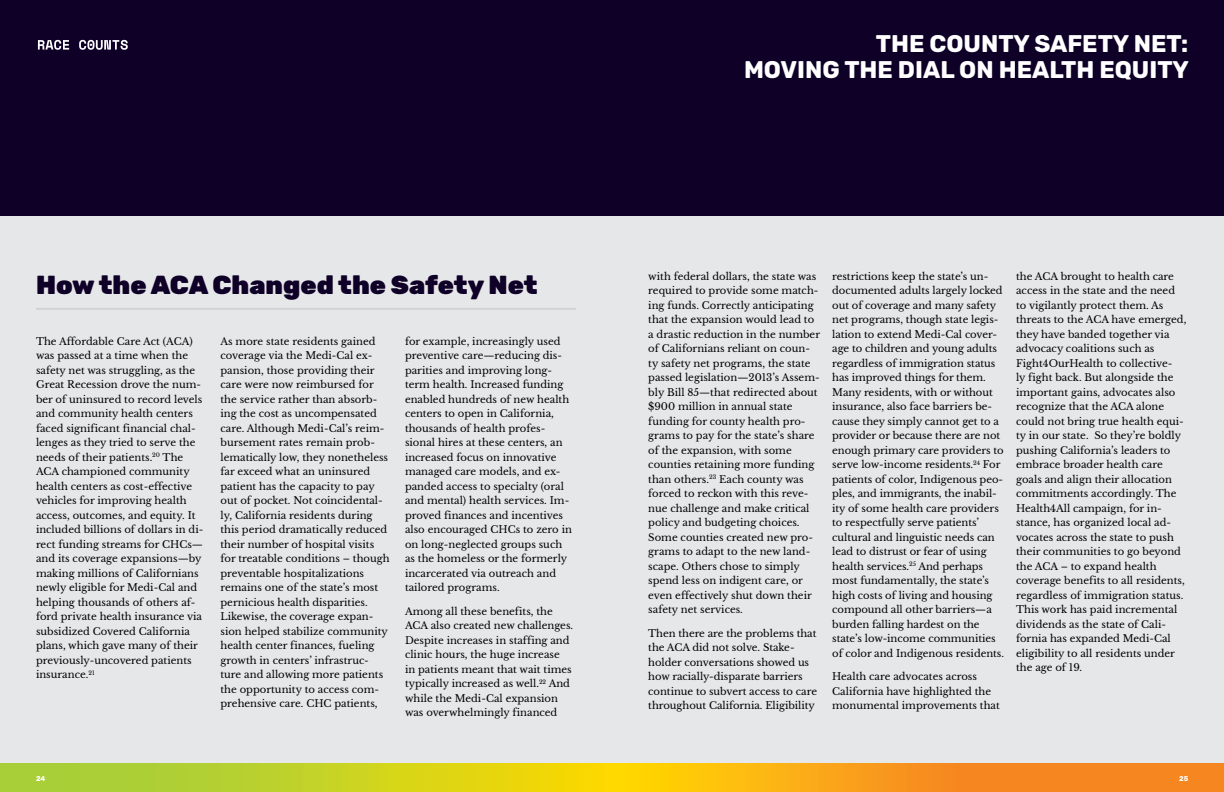
<style>
.page{position:relative;width:1224px;height:792px;background:#fff}
.page>*{position:absolute;margin:0;border:0;box-sizing:border-box;transform-origin:0 0}
.t1{font:900 26px "Rubik";color:#0e0027}
.t2{font:700 24px/26px "Rubik";color:#fff;text-align:right}
.t3{font:10px/14.5px "Libre Baskerville";color:#000}
.t4{font:700 7px "Rubik";color:#fff}
</style>
<div class="page">
<div style="left:0;top:0;width:612px;height:792px;background:#e6e7e8"></div>
<div style="left:612px;top:0;width:612px;height:792px;background:#e6e7e8"></div>
<svg style="left:0;top:763px;width:1224px;height:29px;background:#e0b81d"></svg>
<div style="left:0;top:0;width:1224px;height:216px;background:#0e0027"></div>
<svg style="left:54px;top:40px;width:74px;height:10px"></svg>
<hr style="left:36px;top:308px;width:540px;height:2px;background:#d1d3d4">
<h2 class="t2" style="left:744px;top:32px;width:446px">THE COUNTY SAFETY NET:<br>MOVING THE DIAL ON HEALTH EQUITY</h2>
<h1 class="t1" style="left:36px;top:270px;width:503px">How the ACA Changed the Safety Net</h1>
<p class="t3" style="left:36px;top:334px;width:169px">The Affordable Care Act (ACA) was passed at a time when the safety net was struggling, as the<br>Great Recession drove the num&shy;ber of uninsured to record levels and community health centers faced significant financial chal&shy;lenges as they tried to serve the needs of their patients.<sup>20</sup> The<br>ACA championed community health centers as cost-effective vehicles for improving health access, outcomes, and equity. It included billions of dollars in di&shy;rect funding streams for CHCs— and its coverage expansions—by making millions of Californians newly eligible for Medi-Cal and helping thousands of others af&shy;ford private health insurance via subsidized Covered California plans, which gave many of their previously-uncovered patients insurance.<sup>21</sup></p>
<p class="t3" style="left:221px;top:334px;width:171px">As more state residents gained coverage via the Medi-Cal ex&shy;pansion, those providing their care were now reimbursed for the service rather than absorb&shy;ing the cost as uncompensated care. Although Medi-Cal’s reim&shy;bursement rates remain prob&shy;lematically low, they nonetheless far exceed what an uninsured patient has the capacity to pay out of pocket. Not coincidental&shy;ly, California residents during this period dramatically reduced their number of hospital visits for treatable conditions – though preventable hospitalizations remains one of the state’s most pernicious health disparities.<br>Likewise, the coverage expan&shy;sion helped stabilize community health center finances, fueling growth in centers’ infrastruc&shy;ture and allowing more patients the opportunity to access com&shy;prehensive care. CHC patients,</p>
<p class="t3" style="left:405px;top:334px;width:169px">for example, increasingly used preventive care—reducing dis&shy;parities and improving long&shy;term health. Increased funding enabled hundreds of new health centers to open in California, thousands of health profes&shy;sional hires at these centers, an increased focus on innovative managed care models, and ex&shy;panded access to specialty (oral and mental) health services. Im&shy;proved finances and incentives also encouraged CHCs to zero in on long-neglected groups such as the homeless or the formerly incarcerated via outreach and tailored programs.</p>
<p class="t3" style="left:405px;top:604px;width:170px">Among all these benefits, the<br>ACA also created new challenges.<br>Despite increases in staffing and clinic hours, the huge increase<br>in patients meant that wait times typically increased as well.<sup>22</sup> And while the Medi-Cal expansion was overwhelmingly financed</p>
<p class="t3" style="left:648px;top:269px;width:173px">with federal dollars, the state was required to provide some match&shy;ing funds. Correctly anticipating that the expansion would lead to a drastic reduction in the number of Californians reliant on coun&shy;ty safety net programs, the state passed legislation—2013’s Assem&shy;bly Bill 85—that redirected about $900 million in annual state funding for county health pro&shy;grams to pay for the state’s share of the expansion, with some counties retaining more funding than others.<sup>23</sup> Each county was forced to reckon with this reve&shy;nue challenge and make critical policy and budgeting choices.<br>Some counties created new pro&shy;grams to adapt to the new land&shy;scape. Others chose to simply spend less on indigent care, or even effectively shut down their safety net services.</p>
<p class="t3" style="left:648px;top:626px;width:170px">Then there are the problems that the ACA did not solve. Stake&shy;holder conversations showed us how racially-disparate barriers continue to subvert access to care throughout California. Eligibility</p>
<p class="t3" style="left:832px;top:269px;width:173px">restrictions keep the state’s un&shy;documented adults largely locked out of coverage and many safety net programs, though state legis&shy;lation to extend Medi-Cal cover&shy;age to children and young adults regardless of immigration status has improved things for them.<br>Many residents, with or without insurance, also face barriers be&shy;cause they simply cannot get to a provider or because there are not enough primary care providers to serve low-income residents.<sup>24</sup> For patients of color, Indigenous peo&shy;ples, and immigrants, the inabil&shy;ity of some health care providers to respectfully serve patients’ cultural and linguistic needs can lead to distrust or fear of using health services.<sup>25</sup> And perhaps most fundamentally, the state’s high costs of living and housing compound all other barriers—a burden falling hardest on the state’s low-income communities of color and Indigenous residents.</p>
<p class="t3" style="left:832px;top:669px;width:169px">Health care advocates across<br>California have highlighted the monumental improvements that</p>
<p class="t3" style="left:1016px;top:269px;width:172px">the ACA brought to health care access in the state and the need to vigilantly protect them. As threats to the ACA have emerged, they have banded together via advocacy coalitions such as<br>Fight4OurHealth to collective-<br>ly fight back. But alongside the important gains, advocates also recognize that the ACA alone could not bring true health equi&shy;ty in our state. So they’re boldly pushing California’s leaders to embrace broader health care goals and align their allocation commitments accordingly. The<br>Health4All campaign, for in&shy;stance, has organized local ad&shy;vocates across the state to push their communities to go beyond the ACA – to expand health coverage benefits to all residents, regardless of immigration status.<br>This work has paid incremental dividends as the state of Cali&shy;fornia has expanded Medi-Cal eligibility to all residents under the age of 19.</p>
<p class="t4" style="left:36px;top:774px;width:11px">24</p>
<p class="t4" style="left:1179px;top:774px;width:11px">25</p>
</div>
